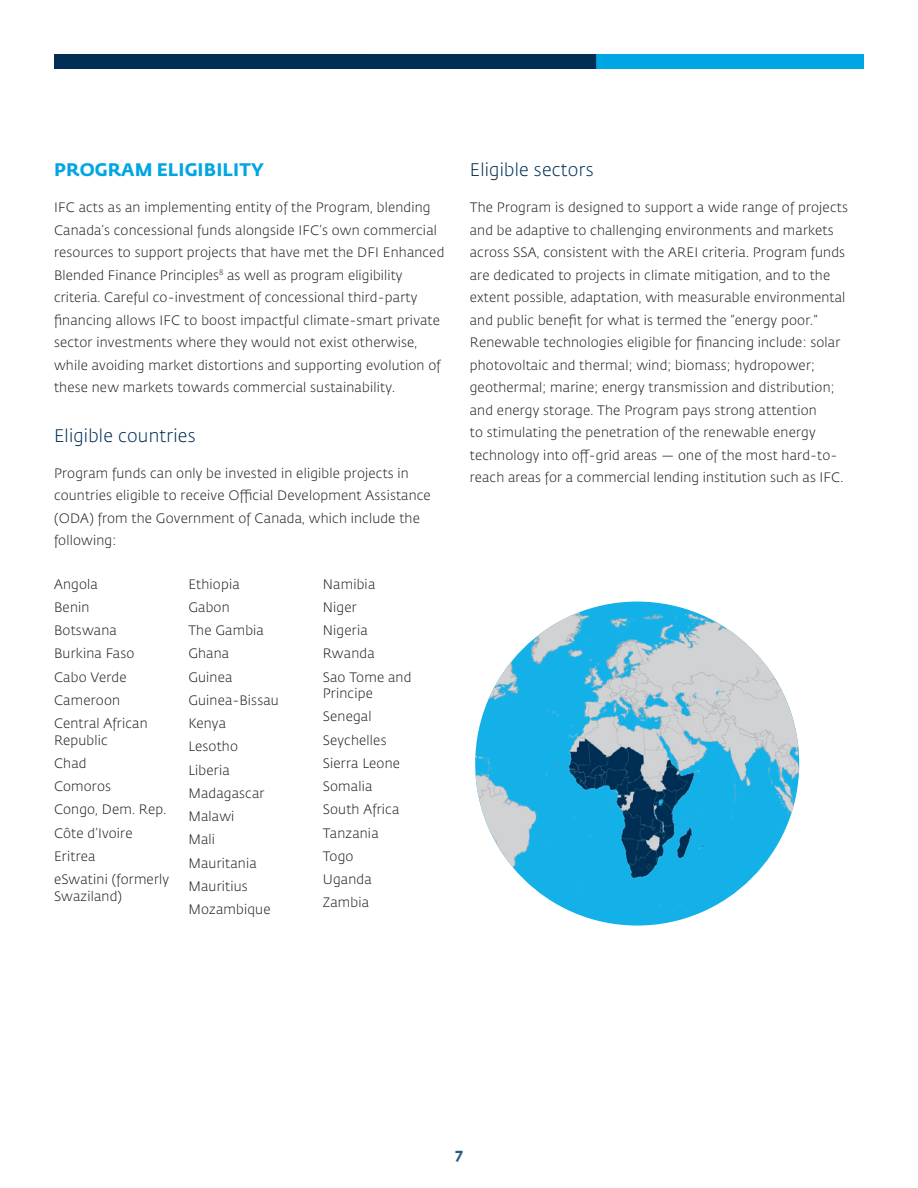
<style>
.page{position:relative;width:918px;height:1188px;background:#fff}
.page>*{position:absolute;margin:0;border:0;box-sizing:border-box;transform-origin:0 0}
.subhead_2{font:300 18px "Fedra Sans Std";letter-spacing:.015em;color:#002e54}
.Body_Subhead{font:700 18px "Fedra Sans Std";letter-spacing:.01em;color:#00a5e3}
.t1{font:700 15px "Fedra Sans Std";color:#285d82}
.Body{font:300 13.5px/22.5px "Fedra Sans Std";letter-spacing:.015em;color:#231f20}
</style>
<div class="page">
<img style="left:475px;top:602px;width:324px;height:324px;border-radius:162px">
<div style="left:362px;top:54px;width:502px;height:15px;background:#00a5e3"></div>
<div style="left:54px;top:54px;width:542px;height:15px;background:#002e54"></div>
<p class="Body_Subhead" style="left:54px;top:158px;width:211px">PROGRAM ELIGIBILITY</p>
<p class="Body" style="left:54px;top:196px;width:392px">IFC acts as an implementing entity of the Program, blending Canada’s concessional funds alongside IFC’s own commercial resources to support projects that have met the DFI Enhanced Blended Finance Principles<sup>8</sup> as well as program eligibility criteria. Careful co-investment of concessional third-party financing allows IFC to boost impactful climate-smart private sector investments where they would not exist otherwise, while avoiding market distortions and supporting evolution of these new markets towards commercial sustainability.</p>
<p class="subhead_2" style="left:54px;top:424px;width:143px">Eligible countries</p>
<p class="Body" style="left:54px;top:462px;width:378px">Program funds can only be invested in eligible projects in countries eligible to receive Official Development Assistance (ODA) from the Government of Canada, which include the following:</p>
<p class="Body" style="left:54px;top:573px;width:45px">Angola</p>
<p class="Body" style="left:54px;top:596px;width:37px">Benin</p>
<p class="Body" style="left:54px;top:619px;width:64px">Botswana</p>
<p class="Body" style="left:54px;top:643px;width:82px">Burkina Faso</p>
<p class="Body" style="left:54px;top:666px;width:74px">Cabo Verde</p>
<p class="Body" style="left:54px;top:689px;width:68px">Cameroon</p>
<p class="Body" style="left:54px;top:715px;width:95px;line-height:16.5px">Central African<br>Republic</p>
<p class="Body" style="left:54px;top:752px;width:34px">Chad</p>
<p class="Body" style="left:54px;top:775px;width:59px">Comoros</p>
<p class="Body" style="left:54px;top:799px;width:114px">Congo, Dem. Rep.</p>
<p class="Body" style="left:54px;top:822px;width:80px">Côte d’Ivoire</p>
<p class="Body" style="left:54px;top:845px;width:43px">Eritrea</p>
<p class="Body" style="left:54px;top:871px;width:117px;line-height:16.5px">eSwatini (formerly<br>Swaziland)</p>
<p class="Body" style="left:188px;top:573px;width:53px">Ethiopia</p>
<p class="Body" style="left:188px;top:596px;width:43px">Gabon</p>
<p class="Body" style="left:188px;top:619px;width:77px">The Gambia</p>
<p class="Body" style="left:188px;top:643px;width:42px">Ghana</p>
<p class="Body" style="left:188px;top:666px;width:46px">Guinea</p>
<p class="Body" style="left:188px;top:689px;width:92px">Guinea-Bissau</p>
<p class="Body" style="left:188px;top:712px;width:39px">Kenya</p>
<p class="Body" style="left:188px;top:736px;width:51px">Lesotho</p>
<p class="Body" style="left:188px;top:759px;width:43px">Liberia</p>
<p class="Body" style="left:188px;top:782px;width:78px">Madagascar</p>
<p class="Body" style="left:188px;top:805px;width:48px">Malawi</p>
<p class="Body" style="left:188px;top:829px;width:28px">Mali</p>
<p class="Body" style="left:188px;top:852px;width:70px">Mauritania</p>
<p class="Body" style="left:188px;top:875px;width:61px">Mauritius</p>
<p class="Body" style="left:188px;top:898px;width:84px">Mozambique</p>
<p class="Body" style="left:323px;top:573px;width:54px">Namibia</p>
<p class="Body" style="left:323px;top:596px;width:36px">Niger</p>
<p class="Body" style="left:323px;top:619px;width:46px">Nigeria</p>
<p class="Body" style="left:323px;top:643px;width:53px">Rwanda</p>
<p class="Body" style="left:323px;top:669px;width:90px;line-height:16.5px">Sao Tome and<br>Principe</p>
<p class="Body" style="left:323px;top:706px;width:50px">Senegal</p>
<p class="Body" style="left:323px;top:729px;width:65px">Seychelles</p>
<p class="Body" style="left:323px;top:752px;width:79px">Sierra Leone</p>
<p class="Body" style="left:323px;top:775px;width:51px">Somalia</p>
<p class="Body" style="left:323px;top:799px;width:78px">South Africa</p>
<p class="Body" style="left:323px;top:822px;width:57px">Tanzania</p>
<p class="Body" style="left:323px;top:845px;width:32px">Togo</p>
<p class="Body" style="left:323px;top:868px;width:50px">Uganda</p>
<p class="Body" style="left:323px;top:892px;width:48px">Zambia</p>
<p class="subhead_2" style="left:470px;top:159px;width:125px">Eligible sectors</p>
<p class="Body" style="left:470px;top:196px;width:380px">The Program is designed to support a wide range of projects and be adaptive to challenging environments and markets across SSA, consistent with the AREI criteria. Program funds are dedicated to projects in climate mitigation, and to the extent possible, adaptation, with measurable environmental and public benefit for what is termed the “energy poor.” Renewable technologies eligible for financing include: solar photovoltaic and thermal; wind; biomass; hydropower; geothermal; marine; energy transmission and distribution; and energy storage. The Program pays strong attention<br>to stimulating the penetration of the renewable energy technology into off-grid areas — one of the most hard-to&shy;reach areas for a commercial lending institution such as IFC.</p>
<p class="t1" style="left:455px;top:1144px;width:9px">7</p>
</div>
